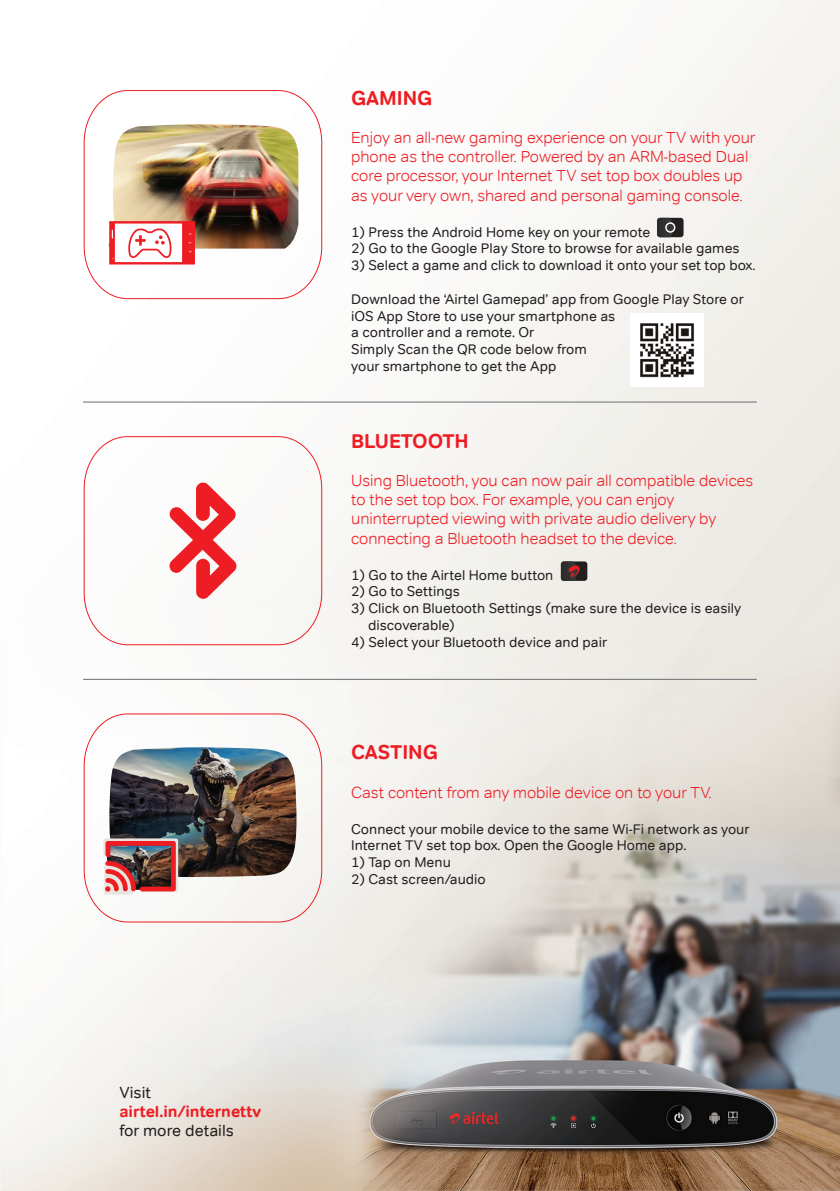
<style>
.page{position:relative;width:840px;height:1191px;background:#fff}
.page>*{position:absolute;margin:0;border:0;box-sizing:border-box;transform-origin:0 0}
.t1{font:700 20px "Tondo";color:#ee1d23}
.t2{font:300 16px/19.2px "Tondo";color:#ee1d23}
.t3{font:700 16px "Tondo";color:#ee1d23}
.t4{font:16px "Tondo";color:#231f20}
.t5{font:14px/16.8px "Tondo";color:#231f20}
</style>
<div class="page">
<img style="left:0;top:0;width:839px;height:1190px">
<img style="left:629px;top:313px;width:74px;height:73px">
<div style="left:656px;top:218px;width:27px;height:19px;background:#231f20;border-radius:3px"></div>
<svg style="left:656px;top:218px;width:19px;height:19px"></svg>
<svg style="left:83px;top:436px;width:239px;height:209px"></svg>
<div style="left:560px;top:561px;width:27px;height:20px;background:#231f20;border-radius:3px"></div>
<svg style="left:560px;top:561px;width:19px;height:20px"></svg>
<img style="left:83px;top:90px;width:239px;height:210px">
<svg style="left:83px;top:713px;width:239px;height:210px"></svg>
<img style="left:108px;top:747px;width:191px;height:131px">
<img style="left:103px;top:838px;width:75px;height:56px">
<hr style="left:83px;top:401px;width:673px;height:1px;background:#6c6d70">
<hr style="left:83px;top:679px;width:673px;height:1px;background:#6c6d70">
<p class="t4" style="left:119px;top:1082px;width:33px">Visit</p>
<p class="t3" style="left:119px;top:1101px;width:143px">airtel.in/internettv</p>
<p class="t4" style="left:119px;top:1121px;width:116px">for more details</p>
<h1 class="t1" style="left:351px;top:85px;width:83px">GAMING</h1>
<p class="t2" style="left:351px;top:128px;width:405px">Enjoy an all-new gaming experience on your TV with your phone as the controller. Powered by an ARM-based Dual core processor, your Internet TV set top box doubles up as your very own, shared and personal gaming console.</p>
<p class="t5" style="left:351px;top:223px;width:300px">1) Press the Android Home key on your remote</p>
<p class="t5" style="left:351px;top:240px;width:390px">2) Go to the Google Play Store to browse for available games</p>
<p class="t5" style="left:351px;top:257px;width:405px">3) Select a game and click to download it onto your set top box.</p>
<p class="t5" style="left:351px;top:291px;width:394px">Download the ‘Airtel Gamepad’ app from Google Play Store or iOS App Store to use your smartphone as<br>a controller and a remote. Or<br>Simply Scan the QR code below from<br>your smartphone to get the App</p>
<h1 class="t1" style="left:351px;top:428px;width:119px">BLUETOOTH</h1>
<p class="t2" style="left:351px;top:471px;width:403px">Using Bluetooth, you can now pair all compatible devices to the set top box. For example, you can enjoy uninterrupted viewing with private audio delivery by connecting a Bluetooth headset to the device.</p>
<p class="t5" style="left:351px;top:566px;width:204px">1) Go to the Airtel Home button</p>
<p class="t5" style="left:351px;top:583px;width:110px">2) Go to Settings</p>
<p class="t5" style="left:368px;top:600px;width:374px;text-indent:-17px">3) Click on Bluetooth Settings (make sure the device is easily discoverable)</p>
<p class="t5" style="left:351px;top:633px;width:257px">4) Select your Bluetooth device and pair</p>
<h1 class="t1" style="left:351px;top:740px;width:88px">CASTING</h1>
<p class="t2" style="left:351px;top:782px;width:362px">Cast content from any mobile device on to your TV.</p>
<p class="t5" style="left:351px;top:820px;width:399px">Connect your mobile device to the same Wi-Fi network as your<br>Internet TV set top box. Open the Google Home app.</p>
<p class="t5" style="left:351px;top:854px;width:101px">1) Tap on Menu</p>
<p class="t5" style="left:351px;top:870px;width:136px">2) Cast screen/audio</p>
</div>
